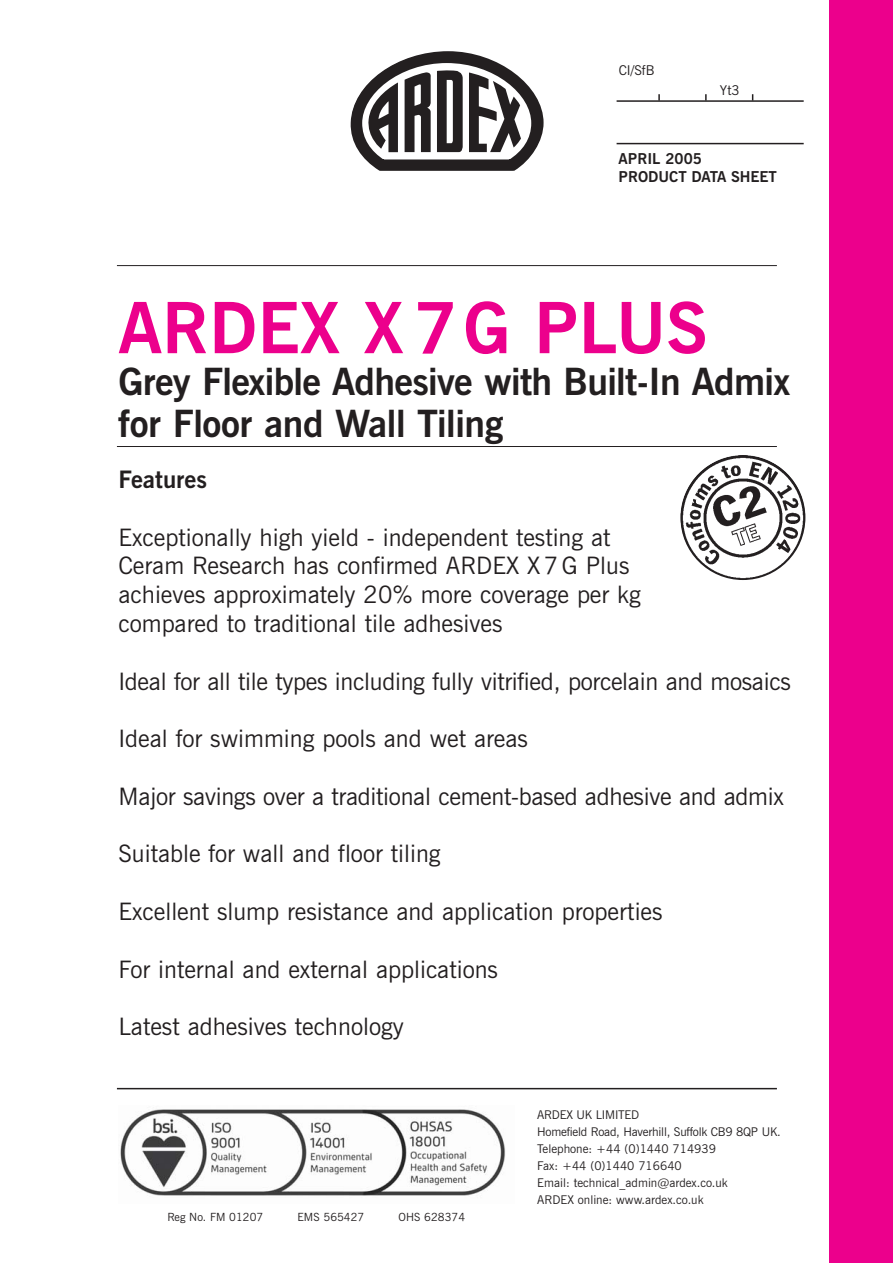
<style>
.page{position:relative;width:893px;height:1263px;background:#fff}
.page>*{position:absolute;margin:0;border:0;box-sizing:border-box;transform-origin:0 0}
.t1{font:700 70.5px "News Gothic BT";color:#ec008c}
.t2{font:700 37.5px/42px "News Gothic BT";letter-spacing:-.02em;color:#231f20}
.t3{font:24px/28.8px "News Gothic BT";color:#231f20}
.t4{font:700 24px "News Gothic BT";color:#231f20}
.t5{font:700 15px/18px "News Gothic BT";color:#231f20}
.t6{font:13.5px "News Gothic BT";color:#231f20}
.t7{font:12px/17.1px "News Gothic BT";color:#231f20}
.t8{font:11.25px "News Gothic BT";letter-spacing:.005em;color:#231f20}
</style>
<div class="page">
<div style="left:829px;top:0;width:64px;height:1263px;background:#ec008c"></div>
<hr style="left:617px;top:100px;width:187px;height:2px;background:#231f20">
<hr style="left:617px;top:143px;width:187px;height:1px;background:#231f20">
<svg style="left:658px;top:94px;width:2px;height:7px"></svg>
<svg style="left:705px;top:94px;width:2px;height:7px"></svg>
<svg style="left:350px;top:51px;width:194px;height:120px"></svg>
<hr style="left:117px;top:265px;width:660px;height:1px;background:#231f20">
<hr style="left:117px;top:446px;width:660px;height:1px;background:#231f20">
<hr style="left:117px;top:1088px;width:660px;height:1px;background:#231f20">
<img style="left:680px;top:455px;width:125px;height:125px;border-radius:50%">
<img style="left:120px;top:1109px;width:386px;height:87px">
<p class="t6" style="left:619px;top:65px;width:37px">CI/SfB</p>
<p class="t6" style="left:720px;top:85px;width:21px">Yt3</p>
<p class="t5" style="left:619px;top:151px;width:160px">APRIL 2005<br>PRODUCT DATA SHEET</p>
<h1 class="t1" style="left:118px;top:302px;width:591px">ARDEX X 7G PLUS</h1>
<h2 class="t2" style="left:118px;top:364px;width:673px">Grey Flexible Adhesive with Built-In Admix for Floor and Wall Tiling</h2>
<p class="t4" style="left:118px;top:470px;width:90px">Features</p>
<p class="t3" style="left:118px;top:525px;width:524px">Exceptionally high yield - independent testing at Ceram Research has confirmed ARDEX X 7 G Plus achieves approximately 20% more coverage per kg compared to traditional tile adhesives</p>
<p class="t3" style="left:118px;top:669px;width:674px">Ideal for all tile types including fully vitrified, porcelain and mosaics</p>
<p class="t3" style="left:118px;top:726px;width:411px">Ideal for swimming pools and wet areas</p>
<p class="t3" style="left:118px;top:784px;width:667px">Major savings over a traditional cement-based adhesive and admix</p>
<p class="t3" style="left:118px;top:841px;width:324px">Suitable for wall and floor tiling</p>
<p class="t3" style="left:118px;top:899px;width:546px">Excellent slump resistance and application properties</p>
<p class="t3" style="left:118px;top:957px;width:381px">For internal and external applications</p>
<p class="t3" style="left:118px;top:1014px;width:287px">Latest adhesives technology</p>
<p class="t8" style="left:167px;top:1212px;width:97px">Reg No. FM 01207</p>
<p class="t8" style="left:297px;top:1212px;width:68px">EMS 565427</p>
<p class="t8" style="left:399px;top:1212px;width:68px">OHS 628374</p>
<p class="t7" style="left:537px;top:1107px;width:245px">ARDEX UK LIMITED<br>Homefield Road, Haverhill, Suffolk CB9 8QP UK.<br>Telephone: +44 (0)1440 714939<br>Fax: +44 (0)1440 716640<br>Email: technical_admin@ardex.co.uk<br>ARDEX online: www.ardex.co.uk</p>
</div>
